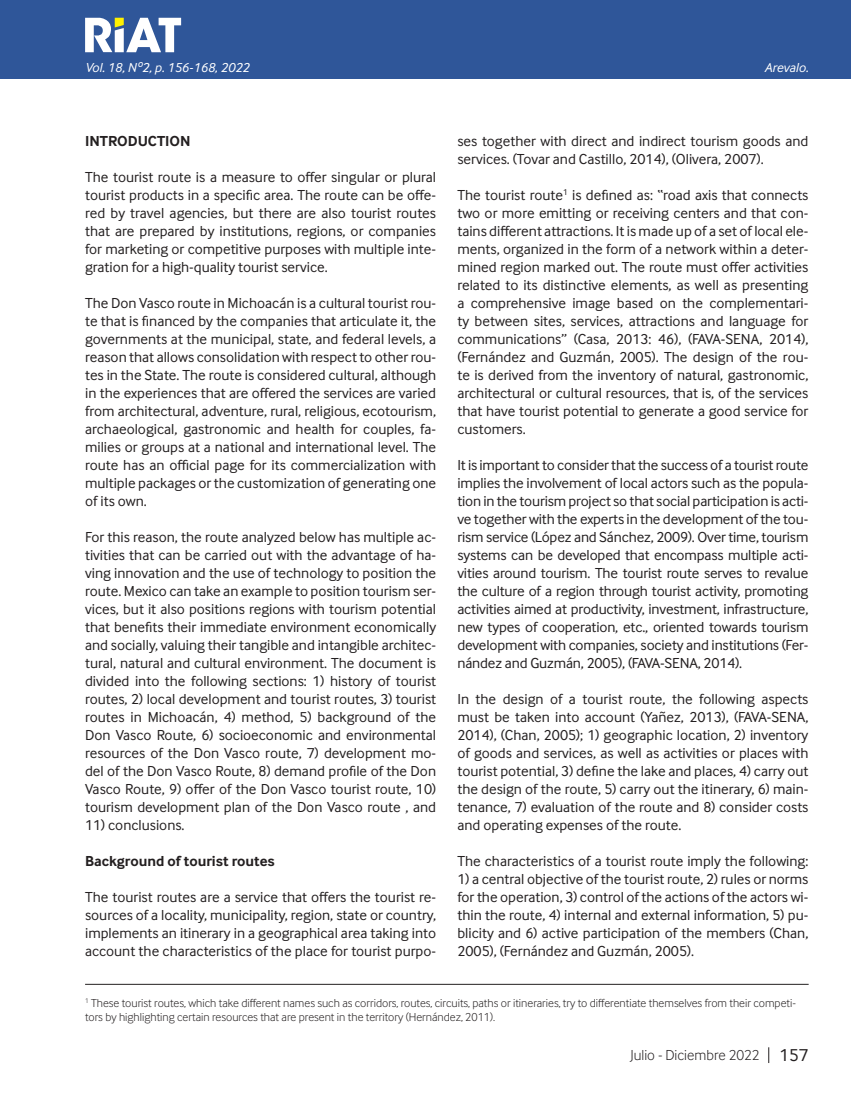
<style>
.page{position:relative;width:851px;height:1106px;background:#fff}
.page>*{position:absolute;margin:0;border:0;box-sizing:border-box;transform-origin:0 0}
.Cuerpo_de_Texto{font:15px/18px "Inter Face";color:#231f20;text-align:justify}
.Cuerpo_de_Texto-2{font:700 15px "Inter Face";color:#231f20}
.t1{font:300 15px "Inter Face";color:#231f20}
.Cuño_de_pagina{font:italic 13.5px "Inter Face";color:#fff}
.Fuente{font:300 12px/13.5px "Inter Face";color:#231f20}
.s1{font-weight:400;font-size:18px}
</style>
<div class="page">
<div style="left:0;top:0;width:850px;height:79px;background:#2f5699"></div>
<svg style="left:768px;top:1047px;width:1px;height:16px"></svg>
<svg style="left:85px;top:18px;width:96px;height:34px"></svg>
<hr style="left:85px;top:984px;width:723px;height:1px;background:#231f20">
<p class="Cuño_de_pagina" style="left:85px;top:59px;width:166px">Vol. 18, Nº2, p. 156-168, 2022</p>
<p class="Cuño_de_pagina" style="left:764px;top:59px;width:45px">Arevalo.</p>
<p class="Cuerpo_de_Texto-2" style="left:85px;top:132px;width:107px">INTRODUCTION</p>
<p class="Cuerpo_de_Texto" style="left:85px;top:168px;width:352px">The tourist route is a measure to offer singular or plural tourist products in a specific area. The route can be offe&shy;red by travel agencies, but there are also tourist routes that are prepared by institutions, regions, or companies for marketing or competitive purposes with multiple inte&shy;gration for a high-quality tourist service.</p>
<p class="Cuerpo_de_Texto" style="left:85px;top:294px;width:352px">The Don Vasco route in Michoacán is a cultural tourist rou&shy;te that is financed by the companies that articulate it, the governments at the municipal, state, and federal levels, a reason that allows consolidation with respect to other rou&shy;tes in the State. The route is considered cultural, although in the experiences that are offered the services are varied from architectural, adventure, rural, religious, ecotourism, archaeological, gastronomic and health for couples, fa&shy;milies or groups at a national and international level. The route has an official page for its commercialization with multiple packages or the customization of generating one of its own.</p>
<p class="Cuerpo_de_Texto" style="left:85px;top:528px;width:352px">For this reason, the route analyzed below has multiple ac&shy;tivities that can be carried out with the advantage of ha&shy;ving innovation and the use of technology to position the route. Mexico can take an example to position tourism ser&shy;vices, but it also positions regions with tourism potential that benefits their immediate environment economically and socially, valuing their tangible and intangible architec&shy;tural, natural and cultural environment. The document is divided into the following sections: 1) history of tourist routes, 2) local development and tourist routes, 3) tourist routes in Michoacán, 4) method, 5) background of the Don Vasco Route, 6) socioeconomic and environmental resources of the Don Vasco route, 7) development mo&shy;del of the Don Vasco Route, 8) demand profile of the Don Vasco Route, 9) offer of the Don Vasco tourist route, 10) tourism development plan of the Don Vasco route , and</p>
<p class="Cuerpo_de_Texto" style="left:85px;top:816px;width:101px">11) conclusions.</p>
<p class="Cuerpo_de_Texto-2" style="left:85px;top:852px;width:191px">Background of tourist routes</p>
<p class="Cuerpo_de_Texto" style="left:85px;top:888px;width:352px">The tourist routes are a service that offers the tourist re&shy;sources of a locality, municipality, region, state or country, implements an itinerary in a geographical area taking into account the characteristics of the place for tourist purpo-</p>
<p class="Cuerpo_de_Texto" style="left:457px;top:132px;width:352px">ses together with direct and indirect tourism goods and services. (Tovar and Castillo, 2014), (Olivera, 2007).</p>
<p class="Cuerpo_de_Texto" style="left:457px;top:186px;width:352px">The tourist route<sup>1</sup> is defined as: “road axis that connects two or more emitting or receiving centers and that con&shy;tains different attractions. It is made up of a set of local ele&shy;ments, organized in the form of a network within a deter&shy;mined region marked out. The route must offer activities related to its distinctive elements, as well as presenting a comprehensive image based on the complementari&shy;ty between sites, services, attractions and language for communications” (Casa, 2013: 46), (FAVA-SENA, 2014), (Fernández and Guzmán, 2005). The design of the rou&shy;te is derived from the inventory of natural, gastronomic, architectural or cultural resources, that is, of the services that have tourist potential to generate a good service for customers.</p>
<p class="Cuerpo_de_Texto" style="left:457px;top:456px;width:352px">It is important to consider that the success of a tourist route implies the involvement of local actors such as the popula&shy;tion in the tourism project so that social participation is acti&shy;ve together with the experts in the development of the tou&shy;rism service (López and Sánchez, 2009). Over time, tourism systems can be developed that encompass multiple acti&shy;vities around tourism. The tourist route serves to revalue the culture of a region through tourist activity, promoting activities aimed at productivity, investment, infrastructure, new types of cooperation, etc., oriented towards tourism development with companies, society and institutions (Fer&shy;nández and Guzmán, 2005), (FAVA-SENA, 2014).</p>
<p class="Cuerpo_de_Texto" style="left:457px;top:690px;width:352px">In the design of a tourist route, the following aspects must be taken into account (Yañez, 2013), (FAVA-SENA, 2014), (Chan, 2005); 1) geographic location, 2) inventory of goods and services, as well as activities or places with tourist potential, 3) define the lake and places, 4) carry out the design of the route, 5) carry out the itinerary, 6) main&shy;tenance, 7) evaluation of the route and 8) consider costs and operating expenses of the route.</p>
<p class="Cuerpo_de_Texto" style="left:457px;top:852px;width:352px">The characteristics of a tourist route imply the following:</p>
<p class="Cuerpo_de_Texto" style="left:457px;top:870px;width:352px">1) a central objective of the tourist route, 2) rules or norms for the operation, 3) control of the actions of the actors wi&shy;thin the route, 4) internal and external information, 5) pu&shy;blicity and 6) active participation of the members (Chan, 2005), (Fernández and Guzmán, 2005).</p>
<p class="Fuente" style="left:85px;top:996px;width:712px"><sup>1</sup> These tourist routes, which take different names such as corridors, routes, circuits, paths or itineraries, try to differentiate themselves from their competi&shy;tors by highlighting certain resources that are present in the territory (Hernández, 2011).</p>
<p class="t1" style="left:630px;top:1046px;width:180px">Julio - Diciembre 2022 <span class="s1">157</span></p>
</div>
